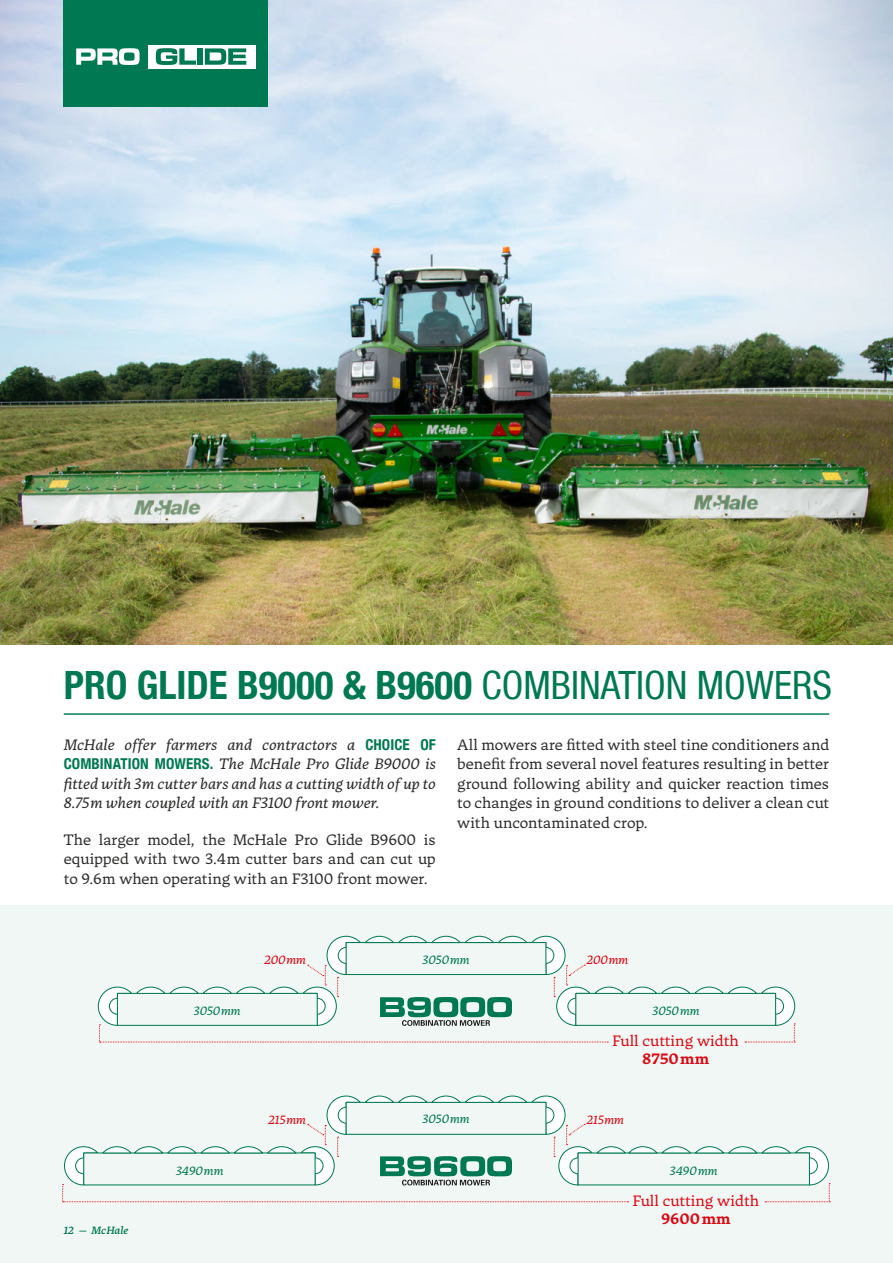
<style>
.page{position:relative;width:893px;height:1263px;background:#fff}
.page>*{position:absolute;margin:0;border:0;box-sizing:border-box;transform-origin:0 0}
.t1{font:700 condensed 39px "Helvetica Neue";color:#007953}
.t2{font:15px/19.5px "Tuna";color:#2e2d2c;text-align:justify}
.t3{font:italic 15px/19.5px "Tuna";letter-spacing:.01em;color:#2e2d2c;text-align:justify}
.t4{font:15px/18px "Tuna";color:#dc0814;text-align:center}
.t5{font:italic 12px "Tuna";color:#007953}
.t6{font:italic 12px "Tuna";color:#dc0814}
.t7{font:italic 500 10.5px "Tuna";letter-spacing:-.005em;color:#007953}
.s1{font-family:"Helvetica Neue LT Com";font-weight:400}
.s2{font-family:"Helvetica Neue LT Com";font-weight:700;font-style:normal;font-stretch:condensed;color:#007953}
.s3{font-weight:700}
</style>
<div class="page">
<div style="left:0;top:906px;width:893px;height:357px;background:#f1f7f4"></div>
<img style="left:0;top:0;width:893px;height:644px">
<div style="left:64px;top:0;width:204px;height:106px;background:#007953"></div>
<hr style="left:64px;top:713px;width:765px;height:2px;background:#00805b">
<svg style="left:62px;top:1095px;width:768px;height:107px"></svg>
<svg style="left:97px;top:935px;width:699px;height:108px"></svg>
<div style="left:148px;top:45px;width:107px;height:23px;background:#fff"></div>
<svg style="left:76px;top:48px;width:64px;height:17px"></svg>
<svg style="left:156px;top:48px;width:40px;height:17px"></svg>
<div style="left:197px;top:48px;width:5px;height:17px;background:#007953"></div>
<svg style="left:205px;top:48px;width:41px;height:17px"></svg>
<p class="t1" style="left:64px;top:653px;width:770px">PRO GLIDE B9000 &amp; B9600 <span class="s1">COMBINATION MOWERS</span></p>
<p class="t3" style="left:64px;top:735px;width:374px">McHale offer farmers and contractors a <span class="s2">CHOICE OF COMBINATION MOWERS.</span> The McHale Pro Glide B9000 is fitted with 3m cutter bars and has a cutting width of up to 8.75m when coupled with an F3100 front mower.</p>
<p class="t2" style="left:64px;top:830px;width:374px">The larger model, the McHale Pro Glide B9600 is equipped with two 3.4m cutter bars and can cut up to 9.6m when operating with an F3100 front mower.</p>
<p class="t2" style="left:457px;top:735px;width:374px">All mowers are fitted with steel tine conditioners and benefit from several novel features resulting in better ground following ability and quicker reaction times to changes in ground conditions to deliver a clean cut with uncontaminated crop.</p>
<p class="t6" style="left:264px;top:952px;width:43px">200mm</p>
<p class="t5" style="left:423px;top:952px;width:48px">3050mm</p>
<p class="t6" style="left:587px;top:952px;width:43px">200mm</p>
<p class="t5" style="left:194px;top:1003px;width:48px">3050mm</p>
<p class="t5" style="left:652px;top:1003px;width:49px">3050mm</p>
<p class="t6" style="left:268px;top:1112px;width:39px">215mm</p>
<p class="t5" style="left:423px;top:1112px;width:48px">3050mm</p>
<p class="t4" style="left:612px;top:1032px;width:128px">Full cutting width<br><span class="s3">8750mm</span></p>
<p class="t6" style="left:587px;top:1112px;width:39px">215mm</p>
<p class="t7" style="left:64px;top:1223px;width:66px">12 — McHale</p>
<p class="t5" style="left:176px;top:1163px;width:49px">3490mm</p>
<p class="t5" style="left:670px;top:1163px;width:49px">3490mm</p>
<p class="t4" style="left:633px;top:1192px;width:128px">Full cutting width<br><span class="s3">9600mm</span></p>
</div>
